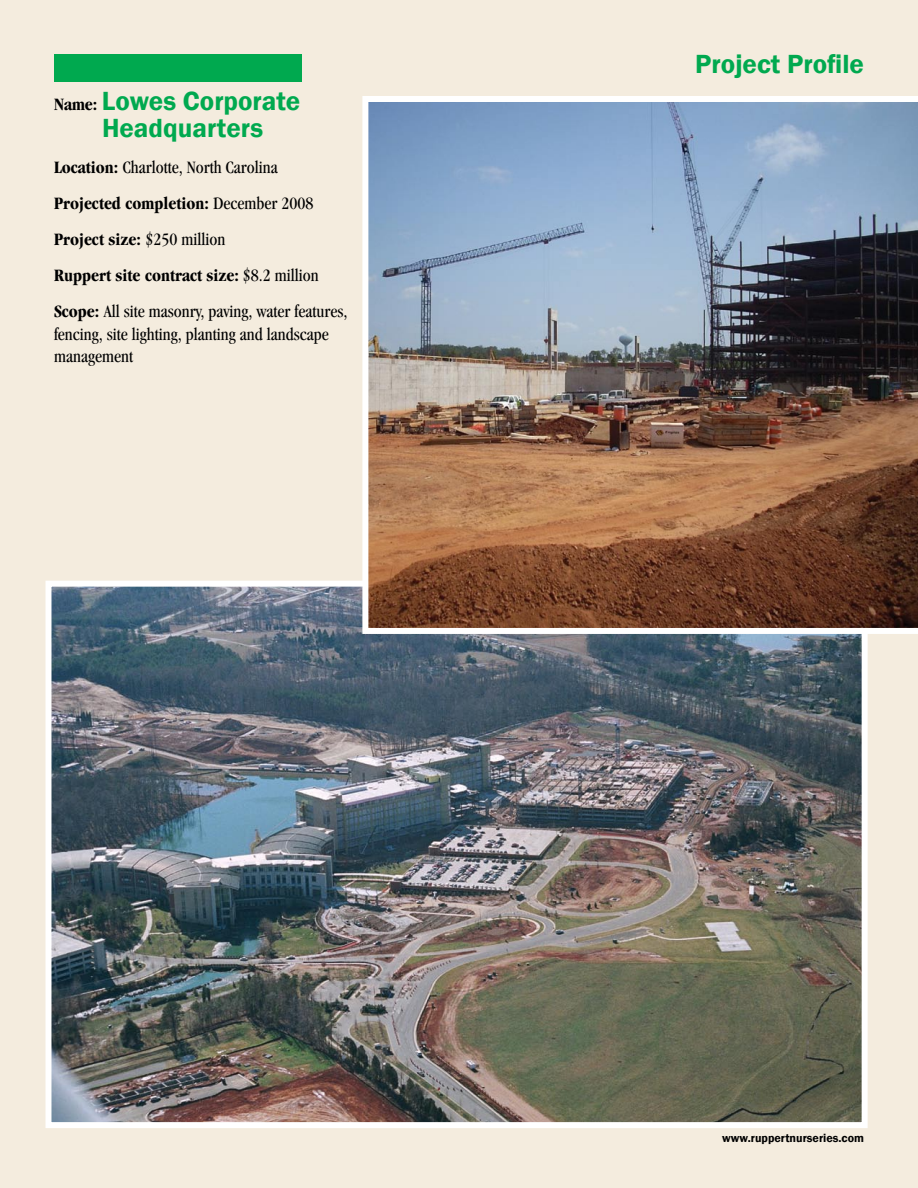
<style>
.page{position:relative;width:918px;height:1188px;background:#f4ecde}
.page>*{position:absolute;margin:0;border:0;box-sizing:border-box;transform-origin:0 0}
.t1{font:600 27px/27px "Franklin Gothic";color:#00a94f;text-align:center}
.t2{font:condensed 18px/36px "Garamond";color:#000}
.t3{font:600 12px "Franklin Gothic";color:#000}
.s1{font-family:"Garamond";font-weight:700;font-stretch:condensed;font-size:18px;color:#000}
.s2{font-weight:700}
</style>
<div class="page">
<div style="left:54px;top:54px;width:248px;height:27px;background:#00a94f"></div>
<img style="left:52px;top:588px;width:809px;height:533px">
<div style="left:45px;top:581px;width:823px;height:547px;border:6px solid #fff"></div>
<img style="left:362px;top:96px;width:556px;height:538px">
<h1 class="t1" style="left:54px;top:88px;width:248px"><span class="s1">Name:</span> Lowes Corporate<br>Headquarters</h1>
<p class="t2" style="left:54px;top:150px;width:295px"><span class="s2">Location:</span> Charlotte, North Carolina <span class="s2">Projected completion:</span> December 2008<br><span class="s2">Project size:</span> $250 million<br><span class="s2">Ruppert site contract size:</span> $8.2 million <span class="s2">Scope:</span> All site masonry, paving, water features,</p>
<p class="t2" style="left:54px;top:323px;width:276px;line-height:22.5px">fencing, site lighting, planting and landscape management</p>
<h1 class="t1" style="left:695px;top:51px;width:170px">Project Profile</h1>
<p class="t3" style="left:722px;top:1131px;width:143px">www.ruppertnurseries.com</p>
</div>
